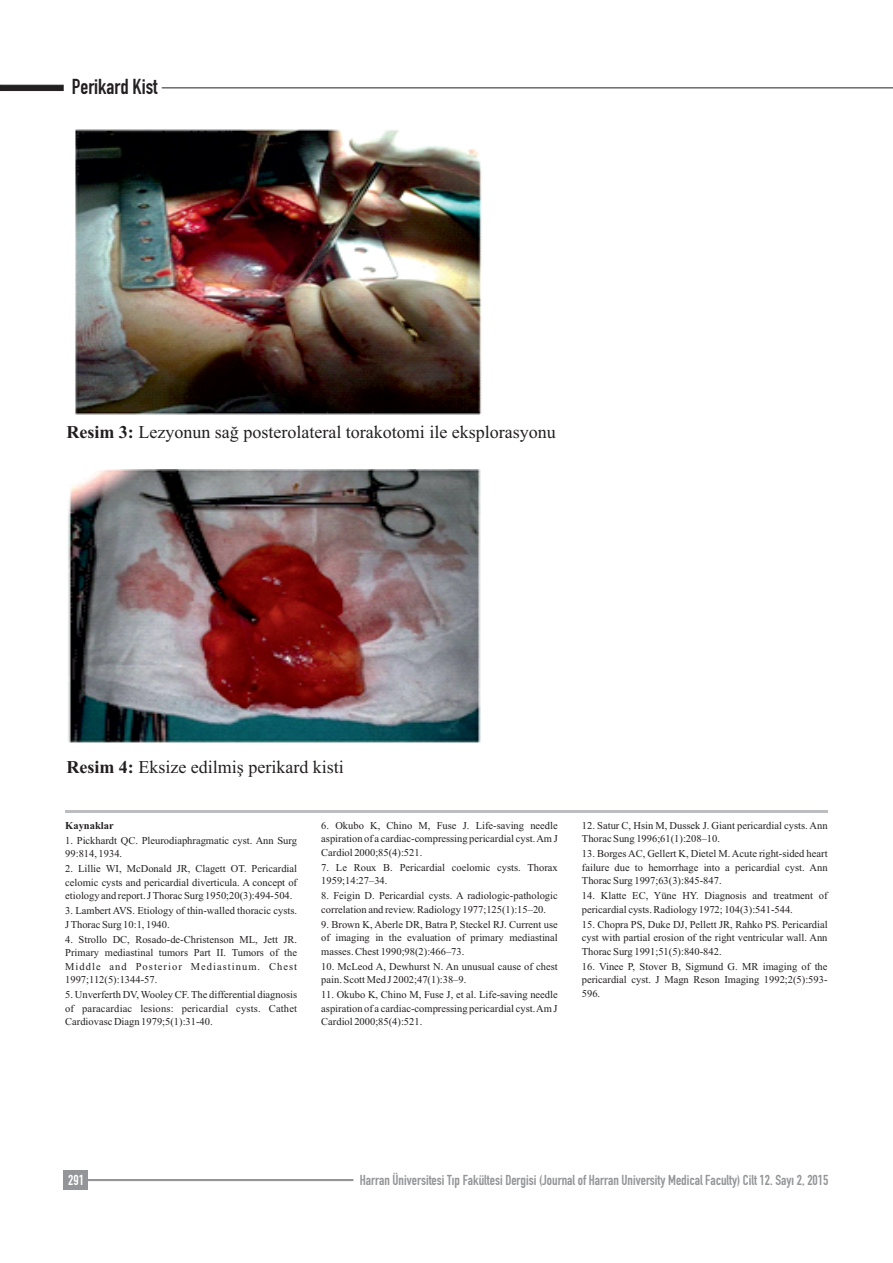
<style>
.page{position:relative;width:893px;height:1263px;background:#fff}
.page>*{position:absolute;margin:0;border:0;box-sizing:border-box;transform-origin:0 0}
.t1{font:21.3px "DIN Engsbek Alternate";color:#231f20}
.t2{font:18px "Times New Roman";color:#231f20}
.t3{font:14.25px "DIN Engsbek Alternate";color:#939598}
.t4{font:14.25px "DIN Engsbek Alternate";color:#fff}
.t5{font:10.5px/13.5px "Times New Roman";color:#231f20;text-align:justify}
.t6{font:700 10.5px "Times New Roman";color:#231f20}
.s1{font-weight:700}
</style>
<div class="page">
<img style="left:75px;top:129px;width:407px;height:286px">
<img style="left:68px;top:469px;width:412px;height:273px">
<hr style="left:65px;top:810px;width:763px;height:2px;background:#bcbdc0">
<svg style="left:0;top:84px;width:64px;height:7px"></svg>
<hr style="left:162px;top:87px;width:731px;height:1px;background:#231f20">
<div style="left:64px;top:1170px;width:24px;height:20px;background:#939598"></div>
<hr style="left:86px;top:1179px;width:267px;height:2px;background:#939598">
<h1 class="t1" style="left:72px;top:78px;width:87px">Perikard Kist</h1>
<h2 class="t2" style="left:66px;top:425px;width:491px"><span class="s1">Resim 3:</span> Lezyonun sağ posterolateral torakotomi ile eksplorasyonu</h2>
<h2 class="t2" style="left:66px;top:760px;width:279px"><span class="s1">Resim 4:</span> Eksize edilmiş perikard kisti</h2>
<p class="t6" style="left:65px;top:822px;width:50px">Kaynaklar</p>
<p class="t5" style="left:65px;top:834px;width:233px">1. Pickhardt QC. Pleurodiaphragmatic cyst. Ann Surg<br>99:814, 1934.</p>
<p class="t5" style="left:65px;top:863px;width:233px">2. Lillie WI, McDonald JR, Clagett OT. Pericardial celomic cysts and pericardial diverticula. A concept of etiology and report. J Thorac Surg 1950;20(3):494-504.</p>
<p class="t5" style="left:65px;top:905px;width:233px">3. Lambert AVS. Etiology of thin-walled thoracic cysts.<br>J Thorac Surg 10:1, 1940.</p>
<p class="t5" style="left:65px;top:933px;width:233px">4. Strollo DC, Rosado-de-Christenson ML, Jett JR.<br>Primary mediastinal tumors Part II. Tumors of the Middle and Posterior Mediastinum. Chest 1997;112(5):1344-57.</p>
<p class="t5" style="left:65px;top:989px;width:233px">5. Unverferth DV, Wooley CF. The differential diagnosis of paracardiac lesions: pericardial cysts. Cathet Cardiovasc Diagn 1979;5(1):31-40.</p>
<p class="t5" style="left:321px;top:819px;width:238px">6. Okubo K, Chino M, Fuse J. Life-saving needle aspiration of a cardiac-compressing pericardial cyst. Am J Cardiol 2000;85(4):521.</p>
<p class="t5" style="left:321px;top:861px;width:238px">7. Le Roux B. Pericardial coelomic cysts. Thorax<br>1959;14:27–34.</p>
<p class="t5" style="left:321px;top:890px;width:238px">8. Feigin D. Pericardial cysts. A radiologic-pathologic correlation and review. Radiology 1977;125(1):15–20.</p>
<p class="t5" style="left:321px;top:918px;width:238px">9. Brown K, Aberle DR, Batra P, Steckel RJ. Current use of imaging in the evaluation of primary mediastinal masses. Chest 1990;98(2):466–73.</p>
<p class="t5" style="left:321px;top:960px;width:238px">10. McLeod A, Dewhurst N. An unusual cause of chest pain. Scott Med J 2002;47(1):38–9.</p>
<p class="t5" style="left:321px;top:989px;width:238px">11. Okubo K, Chino M, Fuse J, et al. Life-saving needle aspiration of a cardiac-compressing pericardial cyst. Am J Cardiol 2000;85(4):521.</p>
<p class="t5" style="left:582px;top:819px;width:247px">12. Satur C, Hsin M, Dussek J. Giant pericardial cysts. Ann<br>Thorac Sung 1996;61(1):208–10.</p>
<p class="t5" style="left:582px;top:848px;width:247px">13. Borges AC, Gellert K, Dietel M. Acute right-sided heart failure due to hemorrhage into a pericardial cyst. Ann Thorac Surg 1997;63(3):845-847.</p>
<p class="t5" style="left:582px;top:890px;width:247px">14. Klatte EC, Yüne HY. Diagnosis and treatment of pericardial cysts. Radiology 1972; 104(3):541-544.</p>
<p class="t5" style="left:582px;top:918px;width:247px">15. Chopra PS, Duke DJ, Pellett JR, Rahko PS. Pericardial cyst with partial erosion of the right ventricular wall. Ann Thorac Surg 1991;51(5):840-842.</p>
<p class="t5" style="left:582px;top:960px;width:247px">16. Vinee P, Stover B, Sigmund G. MR imaging of the pericardial cyst. J Magn Reson Imaging 1992;2(5):593- 596.</p>
<h3 class="t4" style="left:68px;top:1175px;width:17px">291</h3>
<h3 class="t3" style="left:360px;top:1175px;width:470px">Harran Üniversitesi Tıp Fakültesi Dergisi (Journal of Harran University Medical Faculty) Cilt 12. Sayı 2, 2015</h3>
</div>
